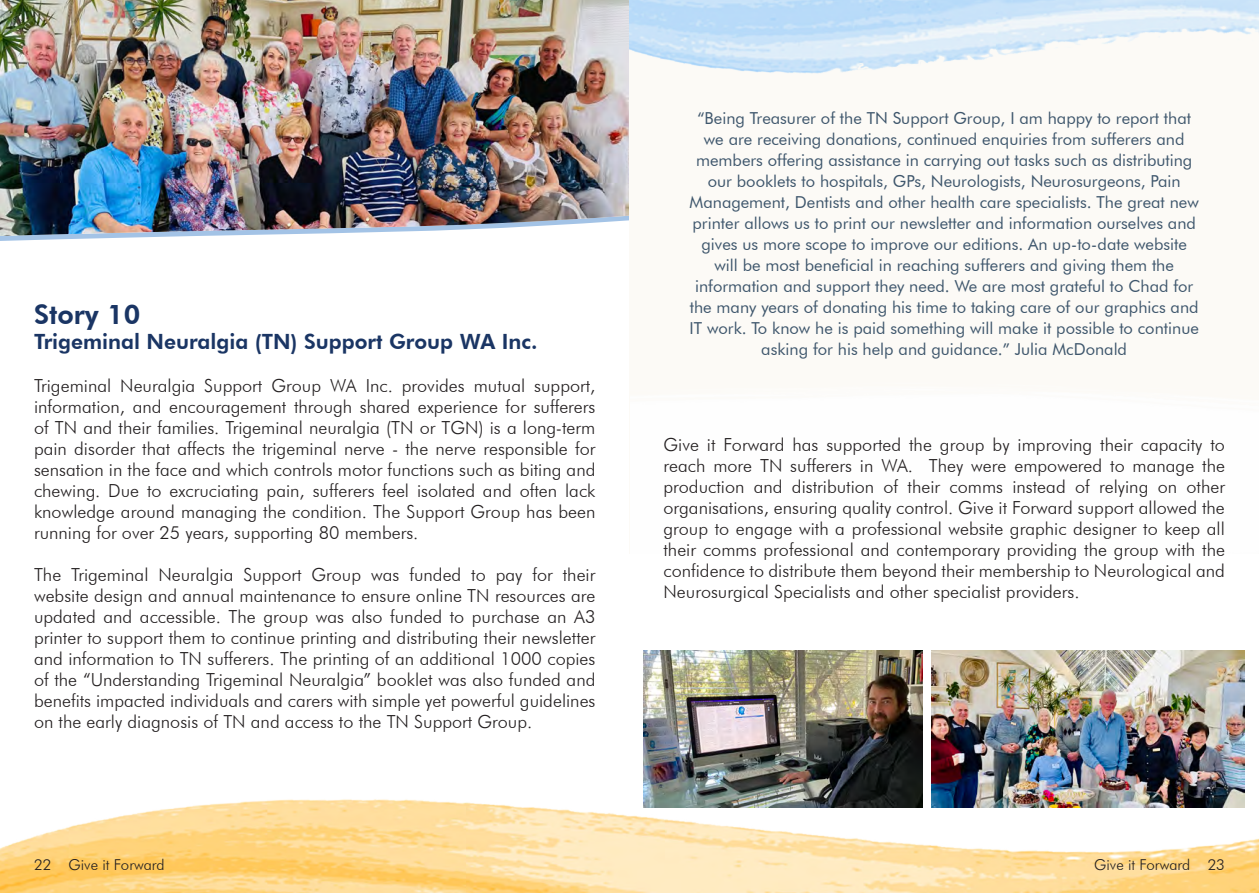
<style>
.page{position:relative;width:1259px;height:893px;background:#fff}
.page>*{position:absolute;margin:0;border:0;box-sizing:border-box;transform-origin:0 0}
.t1{font:800 27px "Futura BT";color:#1a3564}
.t2{font:800 21px "Futura BT";color:#1a3564}
.t3{font:300 18px/21px "Futura BT";color:#231f20;text-align:justify}
.t4{font:16.5px/21px "Futura BT";color:#3e566c;text-align:center}
.t5{font:300 15px "Futura BT";color:#231f20}
</style>
<div class="page">
<img style="left:0;top:0;width:629px;height:236px">
<div style="left:629px;top:0;width:630px;height:893px;background:#fcfaf6"></div>
<img style="left:629px;top:0;width:630px;height:74px">
<div style="left:628px;top:554px;width:631px;height:339px;background:#fff"></div>
<img style="left:931px;top:651px;width:313px;height:128px">
<img style="left:644px;top:651px;width:279px;height:128px">
<img style="left:0;top:779px;width:1259px;height:114px">
<p class="t1" style="left:34px;top:298px;width:108px">Story 10</p>
<p class="t2" style="left:34px;top:329px;width:505px">Trigeminal Neuralgia (TN) Support Group WA Inc.</p>
<p class="t3" style="left:34px;top:375px;width:563px">Trigeminal Neuralgia Support Group WA Inc. provides mutual support, information, and encouragement through shared experience for sufferers of TN and their families. Trigeminal neuralgia (TN or TGN) is a long-term pain disorder that affects the trigeminal nerve - the nerve responsible for sensation in the face and which controls motor functions such as biting and chewing. Due to excruciating pain, sufferers feel isolated and often lack knowledge around managing the condition. The Support Group has been running for over 25 years, supporting 80 members.</p>
<p class="t3" style="left:34px;top:564px;width:563px">The Trigeminal Neuralgia Support Group was funded to pay for their website design and annual maintenance to ensure online TN resources are updated and accessible. The group was also funded to purchase an A3 printer to support them to continue printing and distributing their newsletter and information to TN sufferers. The printing of an additional 1000 copies of the “Understanding Trigeminal Neuralgia” booklet was also funded and benefits impacted individuals and carers with simple yet powerful guidelines on the early diagnosis of TN and access to the TN Support Group.</p>
<p class="t4" style="left:689px;top:107px;width:511px">“Being Treasurer of the TN Support Group, I am happy to report that we are receiving donations, continued enquiries from sufferers and members offering assistance in carrying out tasks such as distributing our booklets to hospitals, GPs, Neurologists, Neurosurgeons, Pain Management, Dentists and other health care specialists. The great new printer allows us to print our newsletter and information ourselves and gives us more scope to improve our editions. An up-to-date website will be most beneficial in reaching sufferers and giving them the information and support they need. We are most grateful to Chad for the many years of donating his time to taking care of our graphics and IT work. To know he is paid something will make it possible to continue asking for his help and guidance.” Julia McDonald</p>
<p class="t3" style="left:663px;top:434px;width:563px">Give it Forward has supported the group by improving their capacity to reach more TN sufferers in WA. They were empowered to manage the production and distribution of their comms instead of relying on other organisations, ensuring quality control. Give it Forward support allowed the group to engage with a professional website graphic designer to keep all their comms professional and contemporary providing the group with the confidence to distribute them beyond their membership to Neurological and Neurosurgical Specialists and other specialist providers.</p>
<p class="t5" style="left:34px;top:856px;width:132px">22 Give it Forward</p>
<p class="t5" style="left:1094px;top:856px;width:132px">Give it Forward 23</p>
</div>
